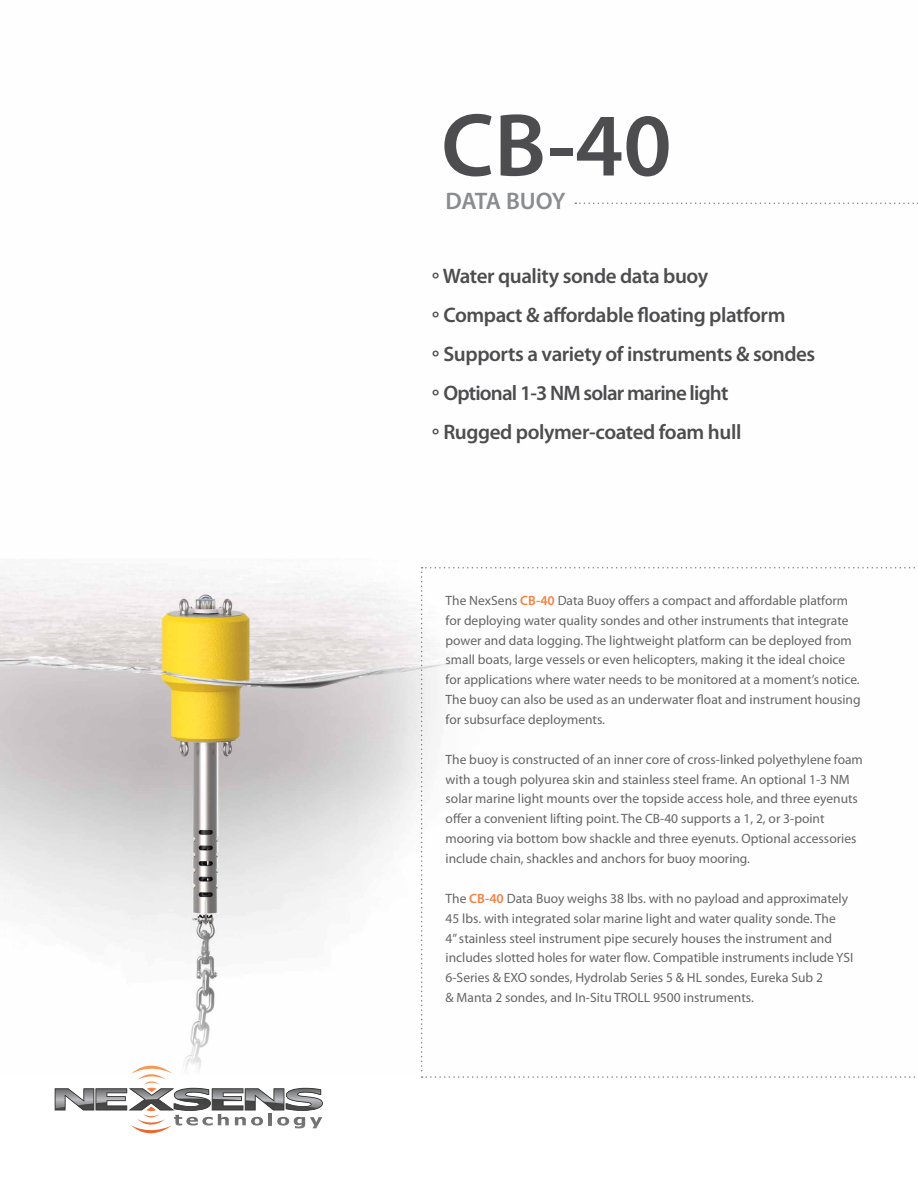
<style>
.page{position:relative;width:918px;height:1188px;background:#fff}
.page>*{position:absolute;margin:0;border:0;box-sizing:border-box;transform-origin:0 0}
.t1{font:600 90px "Myriad Pro";color:#4d4d4f}
.t2{font:600 24px "Myriad Pro";letter-spacing:-.025em;color:#8a8c8e}
.t3{font:600 21px/39px "Myriad Pro";letter-spacing:-.02em;color:#4d4d4f}
.t4{font:13.5px/19.8px "Myriad Pro";color:#4d4d4f}
.s1{font-weight:600;color:#ed6f27}
</style>
<div class="page">
<img style="left:0;top:202px;width:918px;height:792px">
<svg style="left:575px;top:203px;width:343px;height:1px"></svg>
<svg style="left:421px;top:567px;width:497px;height:511px"></svg>
<svg style="left:55px;top:1063px;width:268px;height:71px"></svg>
<h1 class="t1" style="left:441px;top:88px;width:232px">CB-40</h1>
<h2 class="t2" style="left:446px;top:185px;width:122px">DATA BUOY</h2>
<h3 class="t3" style="left:432px;top:255px;width:385px">° Water quality sonde data buoy<br>° Compact &amp; affordable floating platform<br>° Supports a variety of instruments &amp; sondes ° Optional 1-3 NM solar marine light<br>° Rugged polymer-coated foam hull</h3>
<p class="t4" style="left:446px;top:590px;width:417px">The NexSens <span class="s1">CB-40</span> Data Buoy offers a compact and affordable platform for deploying water quality sondes and other instruments that integrate power and data logging. The lightweight platform can be deployed from small boats, large vessels or even helicopters, making it the ideal choice for applications where water needs to be monitored at a moment’s notice.<br>The buoy can also be used as an underwater float and instrument housing for subsurface deployments.</p>
<p class="t4" style="left:446px;top:749px;width:419px">The buoy is constructed of an inner core of cross-linked polyethylene foam with a tough polyurea skin and stainless steel frame. An optional 1-3 NM solar marine light mounts over the topside access hole, and three eyenuts offer a convenient lifting point. The CB-40 supports a 1, 2, or 3-point mooring via bottom bow shackle and three eyenuts. Optional accessories include chain, shackles and anchors for buoy mooring.</p>
<p class="t4" style="left:446px;top:888px;width:409px">The <span class="s1">CB-40</span> Data Buoy weighs 38 lbs. with no payload and approximately 45 lbs. with integrated solar marine light and water quality sonde. The<br>4” stainless steel instrument pipe securely houses the instrument and includes slotted holes for water flow. Compatible instruments include YSI 6-Series &amp; EXO sondes, Hydrolab Series 5 &amp; HL sondes, Eureka Sub 2<br>&amp; Manta 2 sondes, and In-Situ TROLL 9500 instruments.</p>
</div>
